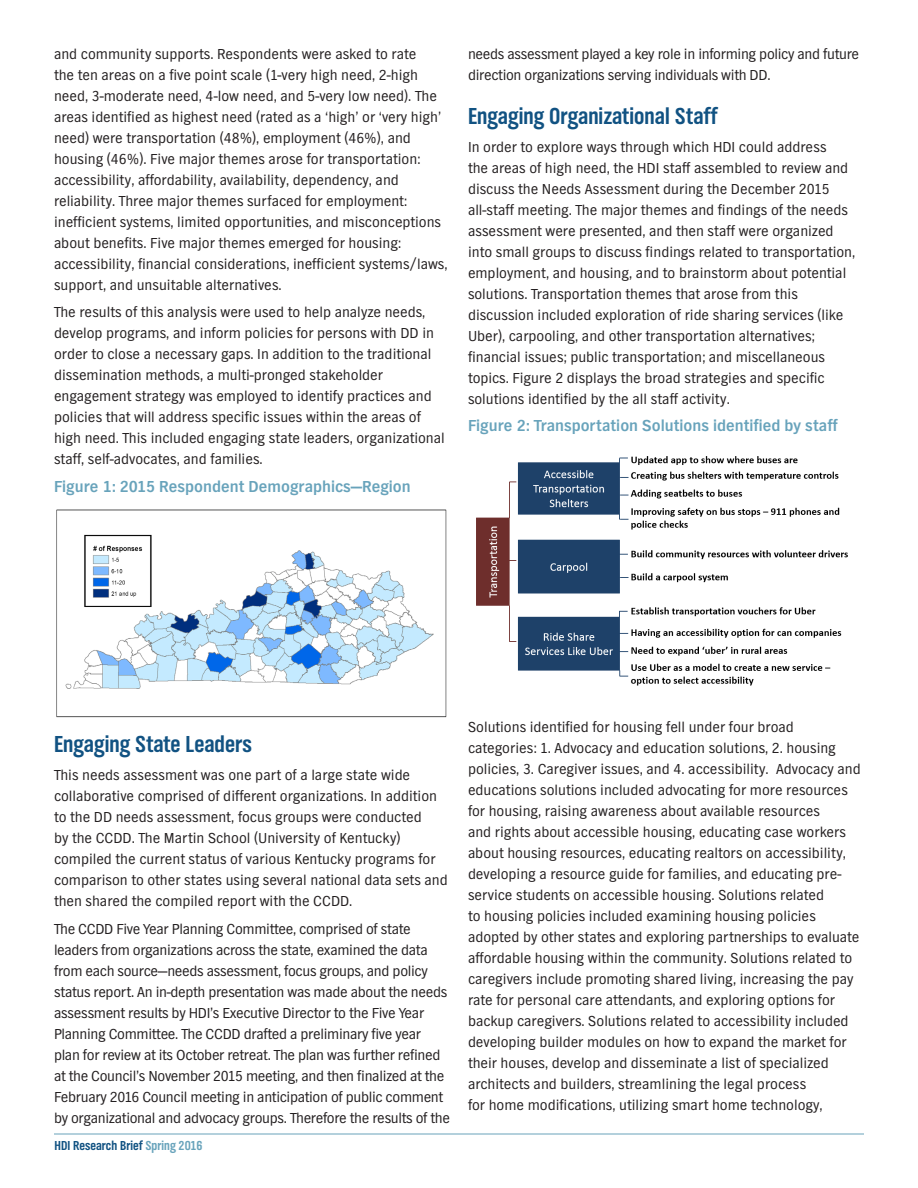
<style>
.page{position:relative;width:918px;height:1188px;background:#fff}
.page>*{position:absolute;margin:0;border:0;box-sizing:border-box;transform-origin:0 0}
.subhead{font:700 24px "TV Nord Cond EF";color:#115282}
.Names{font:700 16.5px "TV Nord EF";color:#68a3bb}
.Body{font:15px/21px "TV Nord EF";color:#231f20}
.Body-2{font:15px/21px "TV Nord EF";letter-spacing:-.02em;color:#231f20}
.t1{font:700 13.5px "TV Nord Cond EF";color:#115282}
.s1{color:#68a3bb}
</style>
<div class="page">
<hr style="left:54px;top:1134px;width:810px;height:1px;background:#68a3bb">
<img style="left:56px;top:509px;width:391px;height:209px">
<img style="left:476px;top:456px;width:372px;height:230px">
<p class="Body" style="left:54px;top:43px;width:395px">and community supports. Respondents were asked to rate<br>the ten areas on a five point scale (1-very high need, 2-high need, 3-moderate need, 4-low need, and 5-very low need). The areas identified as highest need (rated as a ‘high’ or ‘very high’ need) were transportation (48%), employment (46%), and housing (46%). Five major themes arose for transportation: accessibility, affordability, availability, dependency, and reliability. Three major themes surfaced for employment: inefficient systems, limited opportunities, and misconceptions about benefits. Five major themes emerged for housing: accessibility, financial considerations, inefficient systems/laws, support, and unsuitable alternatives.</p>
<p class="Body" style="left:54px;top:302px;width:392px">The results of this analysis were used to help analyze needs, develop programs, and inform policies for persons with DD in order to close a necessary gaps. In addition to the traditional dissemination methods, a multi-pronged stakeholder engagement strategy was employed to identify practices and policies that will address specific issues within the areas of high need. This included engaging state leaders, organizational staff, self-advocates, and families.</p>
<p class="Names" style="left:54px;top:477px;width:358px">Figure 1: 2015 Respondent Demographics—Region</p>
<p class="Body-2" style="left:468px;top:43px;width:393px">needs assessment played a key role in informing policy and future direction organizations serving individuals with DD.</p>
<p class="subhead" style="left:468px;top:103px;width:251px">Engaging Organizational Staff</p>
<p class="Body" style="left:468px;top:136px;width:389px">In order to explore ways through which HDI could address<br>the areas of high need, the HDI staff assembled to review and discuss the Needs Assessment during the December 2015 all-staff meeting. The major themes and findings of the needs assessment were presented, and then staff were organized into small groups to discuss findings related to transportation, employment, and housing, and to brainstorm about potential solutions. Transportation themes that arose from this discussion included exploration of ride sharing services (like Uber), carpooling, and other transportation alternatives; financial issues; public transportation; and miscellaneous topics. Figure 2 displays the broad strategies and specific solutions identified by the all staff activity.</p>
<p class="Names" style="left:468px;top:417px;width:371px">Figure 2: Transportation Solutions identified by staff</p>
<p class="subhead" style="left:54px;top:731px;width:199px">Engaging State Leaders</p>
<p class="Body" style="left:54px;top:764px;width:395px">This needs assessment was one part of a large state wide collaborative comprised of different organizations. In addition to the DD needs assessment, focus groups were conducted<br>by the CCDD. The Martin School (University of Kentucky) compiled the current status of various Kentucky programs for comparison to other states using several national data sets and then shared the compiled report with the CCDD.</p>
<p class="Body-2" style="left:54px;top:918px;width:398px">The CCDD Five Year Planning Committee, comprised of state leaders from organizations across the state, examined the data from each source—needs assessment, focus groups, and policy status report. An in-depth presentation was made about the needs assessment results by HDI’s Executive Director to the Five Year Planning Committee. The CCDD drafted a preliminary five year plan for review at its October retreat. The plan was further refined at the Council’s November 2015 meeting, and then finalized at the February 2016 Council meeting in anticipation of public comment by organizational and advocacy groups. Therefore the results of the</p>
<p class="t1" style="left:55px;top:1138px;width:149px">HDI Research Brief <span class="s1">Spring 2016</span></p>
<p class="Body" style="left:468px;top:716px;width:394px">Solutions identified for housing fell under four broad categories: 1. Advocacy and education solutions, 2. housing policies, 3. Caregiver issues, and 4. accessibility. Advocacy and educations solutions included advocating for more resources for housing, raising awareness about available resources<br>and rights about accessible housing, educating case workers about housing resources, educating realtors on accessibility, developing a resource guide for families, and educating pre&shy;service students on accessible housing. Solutions related<br>to housing policies included examining housing policies adopted by other states and exploring partnerships to evaluate affordable housing within the community. Solutions related to caregivers include promoting shared living, increasing the pay rate for personal care attendants, and exploring options for backup caregivers. Solutions related to accessibility included developing builder modules on how to expand the market for their houses, develop and disseminate a list of specialized architects and builders, streamlining the legal process<br>for home modifications, utilizing smart home technology,</p>
</div>
